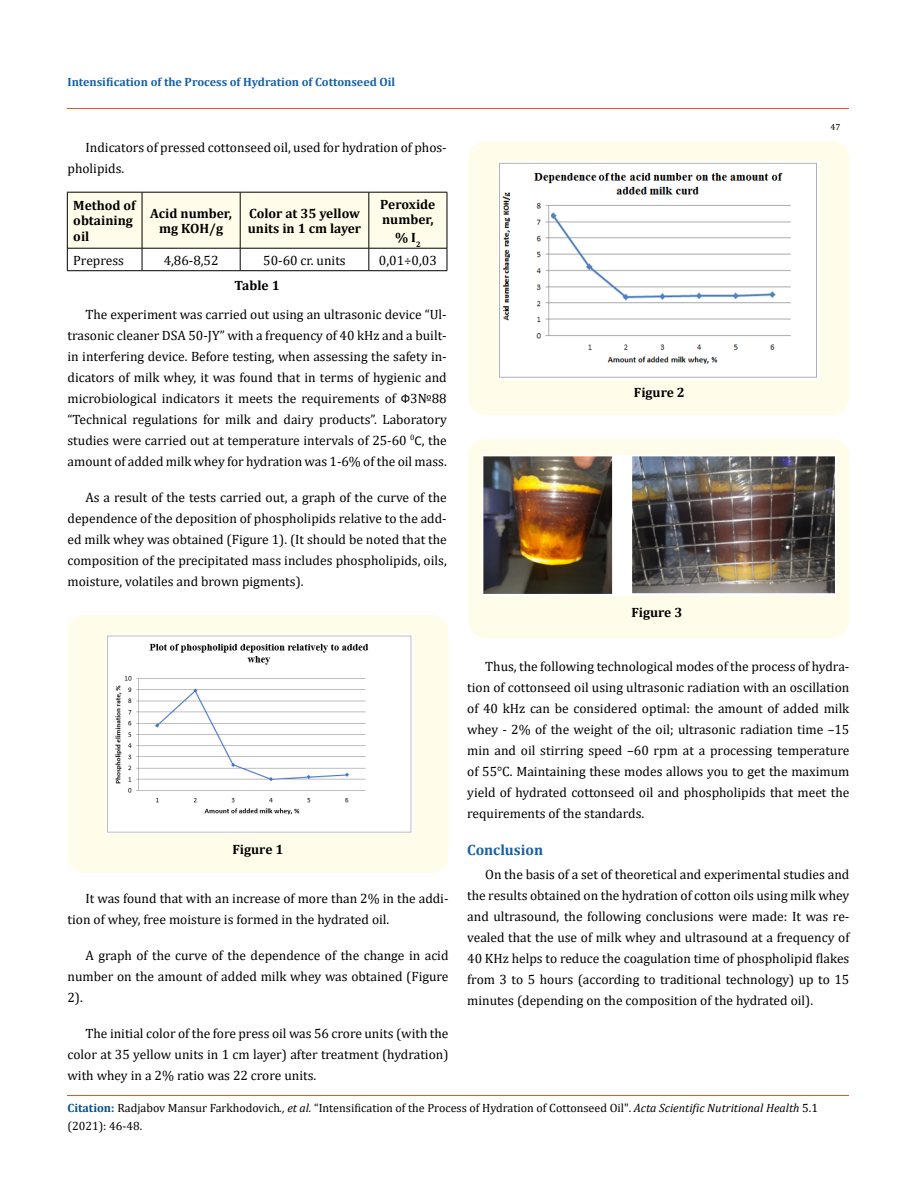
<style>
.page{position:relative;width:917px;height:1188px;background:#fff}
.page>*{position:absolute;margin:0;border:0;box-sizing:border-box;transform-origin:0 0}
.t1{font:700 15px "Cambria";color:#1560a6}
.t2{font:13.5px/21px "Cambria";color:#000;text-align:justify}
.t3{font:700 13.5px/15.6px "Cambria";color:#000}
.t4{font:12px/18px "Cambria";color:#000}
.t5{font:700 12px "Cambria";color:#1560a6}
.t6{font:9px "Cambria";color:#000}
.s1{font-family:"Calibri"}
.s2{font-weight:700;color:#035089}
.s3{font-style:italic}
</style>
<div class="page">
<hr style="left:67px;top:109px;width:782px;height:1px;background:#e05d1a">
<svg style="left:67px;top:192px;width:380px;height:78px"></svg>
<hr style="left:67px;top:270px;width:75px;height:1px;background:#000">
<hr style="left:142px;top:270px;width:98px;height:1px;background:#000">
<hr style="left:240px;top:270px;width:129px;height:1px;background:#000">
<hr style="left:369px;top:270px;width:78px;height:1px;background:#000">
<div style="left:67px;top:615px;width:381px;height:258px;background:#fffde9;border-radius:18px"></div>
<img style="left:106px;top:634px;width:307px;height:200px">
<div style="left:468px;top:141px;width:381px;height:274px;background:#fffde9;border-radius:18px"></div>
<img style="left:498px;top:162px;width:321px;height:217px">
<div style="left:468px;top:439px;width:381px;height:199px;background:#fffde9;border-radius:18px"></div>
<img style="left:482px;top:455px;width:354px;height:140px">
<hr style="left:67px;top:1096px;width:782px;height:1px;background:#e05d1a">
<p class="t5" style="left:67px;top:73px;width:329px">Intensification of the Process of Hydration of Cottonseed Oil</p>
<p class="t2" style="left:67px;top:136px;width:381px;text-indent:18px">Indicators of pressed cottonseed oil, used for hydration of phos&shy;pholipids.</p>
<p class="t3" style="left:73px;top:197px;width:64px">Method of obtaining oil</p>
<p class="t3" style="left:150px;top:205px;width:83px;text-align:center">Acid number, mg KOH/g</p>
<p class="t3" style="left:248px;top:205px;width:115px">Color at 35 yellow units in 1 cm layer</p>
<p class="t3" style="left:380px;top:196px;width:57px">Peroxide number,</p>
<p class="t3" style="left:395px;top:229px;width:27px">% I<sub>2</sub></p>
<p class="t2" style="left:73px;top:250px;width:52px">Prepress</p>
<p class="t2" style="left:164px;top:250px;width:56px">4,86-8,52</p>
<p class="t2" style="left:263px;top:250px;width:84px">50-60 cr. units</p>
<p class="t2" style="left:379px;top:250px;width:59px">0,01÷0,03</p>
<p class="t3" style="left:234px;top:278px;width:47px">Table 1</p>
<p class="t2" style="left:67px;top:303px;width:381px;text-indent:18px">The experiment was carried out using an ultrasonic device “Ul&shy;trasonic cleaner DSA 50-JY” with a frequency of 40 kHz and a built&shy;in interfering device. Before testing, when assessing the safety in&shy;dicators of milk whey, it was found that in terms of hygienic and microbiological indicators it meets the requirements of <span class="s1">Ф</span>3№88 “Technical regulations for milk and dairy products”. Laboratory studies were carried out at temperature intervals of 25-60 <sup>0</sup><span class="s1">С</span>, the amount of added milk whey for hydration was 1-6% of the oil mass.</p>
<p class="t2" style="left:67px;top:486px;width:381px;text-indent:18px">As a result of the tests carried out, a graph of the curve of the dependence of the deposition of phospholipids relative to the add&shy;ed milk whey was obtained (Figure 1). (It should be noted that the composition of the precipitated mass includes phospholipids, oils, moisture, volatiles and brown pigments).</p>
<p class="t3" style="left:232px;top:841px;width:52px">Figure 1</p>
<p class="t2" style="left:67px;top:888px;width:382px;text-indent:18px">It was found that with an increase of more than 2% in the addi&shy;tion of whey, free moisture is formed in the hydrated oil.</p>
<p class="t2" style="left:67px;top:945px;width:382px;text-indent:18px">A graph of the curve of the dependence of the change in acid number on the amount of added milk whey was obtained (Figure 2).</p>
<p class="t2" style="left:67px;top:1023px;width:382px;text-indent:18px">The initial color of the fore press oil was 56 crore units (with the color at 35 yellow units in 1 cm layer) after treatment (hydration) with whey in a 2% ratio was 22 crore units.</p>
<p class="t3" style="left:634px;top:384px;width:52px">Figure 2</p>
<p class="t3" style="left:631px;top:604px;width:52px">Figure 3</p>
<p class="t6" style="left:830px;top:122px;width:11px">47</p>
<p class="t2" style="left:467px;top:655px;width:384px;text-indent:18px">Thus, the following technological modes of the process of hydra&shy;tion of cottonseed oil using ultrasonic radiation with an oscillation of 40 kHz can be considered optimal: the amount of added milk whey - 2% of the weight of the oil; ultrasonic radiation time –15 min and oil stirring speed –60 rpm at a processing temperature of 55°C. Maintaining these modes allows you to get the maximum yield of hydrated cottonseed oil and phospholipids that meet the requirements of the standards.</p>
<p class="t1" style="left:467px;top:839px;width:77px">Conclusion</p>
<p class="t2" style="left:467px;top:864px;width:384px;text-indent:18px">On the basis of a set of theoretical and experimental studies and the results obtained on the hydration of cotton oils using milk whey and ultrasound, the following conclusions were made: It was re&shy;vealed that the use of milk whey and ultrasound at a frequency of 40 KHz helps to reduce the coagulation time of phospholipid flakes from 3 to 5 hours (according to traditional technology) up to 15 minutes (depending on the composition of the hydrated oil).</p>
<p class="t4" style="left:67px;top:1099px;width:752px"><span class="s2">Citation:</span> Radjabov Mansur Farkhodovich<span class="s3">., et al.</span> “Intensification of the Process of Hydration of Cottonseed Oil". <span class="s3">Acta Scientific Nutritional Health</span> 5.1 (2021): 46-48.</p>
</div>
